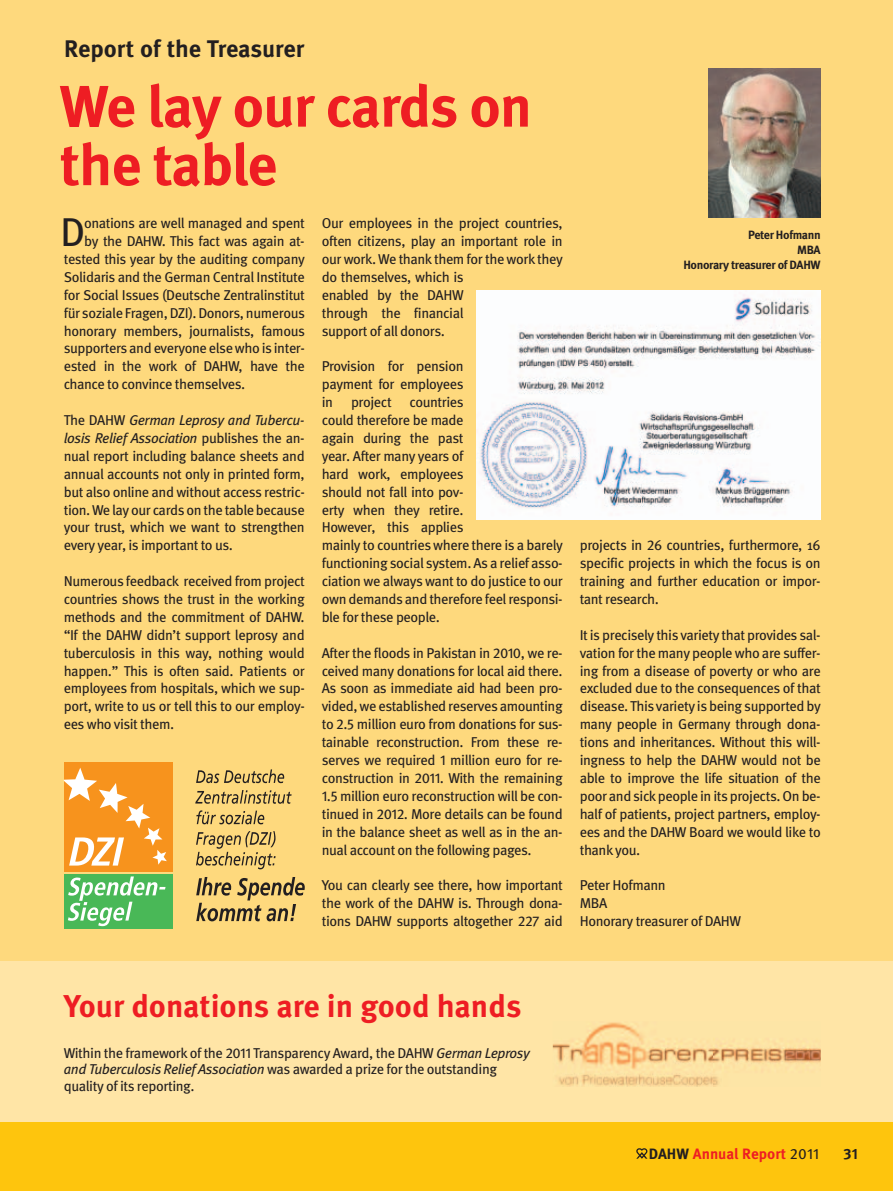
<style>
.page{position:relative;width:893px;height:1191px;background:#fff}
.page>*{position:absolute;margin:0;border:0;box-sizing:border-box;transform-origin:0 0}
.t1{font:700 58.5px/58.5px "Meta OT";letter-spacing:-.02em;color:#ee1d23}
.t2{font:40.2px "Meta OT";color:#231f20}
.t3{font:700 31.5px "Meta OT";color:#ee1d23}
.t4{font:700 24px "Meta OT";color:#231f20}
.t5{font:700 15px "Meta OT";color:#ee1d23}
.t6{font:700 15px "Meta OT";color:#231f20}
.t7{font:14.25px/17.9px "Meta OT";letter-spacing:-.03em;color:#231f20;text-align:justify}
.t8{font:700 12px/15px "Meta OT";letter-spacing:-.03em;color:#231f20;text-align:right}
.s1{font-style:italic}
.s2{color:#231f20}
.s3{font-weight:400;color:#231f20}
</style>
<div class="page">
<div style="left:0;top:952px;width:893px;height:183px;background:#ffe5a6"></div>
<div style="left:0;top:0;width:893px;height:960px;background:#fed97d"></div>
<img style="left:709px;top:68px;width:112px;height:149px">
<div style="left:0;top:1123px;width:893px;height:68px;background:#fec50d"></div>
<svg style="left:636px;top:1148px;width:11px;height:10px"></svg>
<img style="left:553px;top:1022px;width:268px;height:64px">
<img style="left:476px;top:291px;width:345px;height:228px">
<svg style="left:196px;top:769px;width:88px;height:14px"></svg>
<svg style="left:195px;top:790px;width:97px;height:13px"></svg>
<svg style="left:196px;top:810px;width:68px;height:14px"></svg>
<svg style="left:196px;top:831px;width:80px;height:38px"></svg>
<div style="left:64px;top:762px;width:109px;height:109px;background:#f7931d"></div>
<div style="left:64px;top:874px;width:109px;height:54px;background:#49b857"></div>
<svg style="left:68px;top:876px;width:98px;height:50px"></svg>
<svg style="left:64px;top:768px;width:103px;height:97px"></svg>
<svg style="left:196px;top:877px;width:109px;height:44px"></svg>
<h3 class="t4" style="left:64px;top:39px;width:242px">Report of the Treasurer</h3>
<h1 class="t1" style="left:60px;top:81px;width:474px">We lay our cards on the table</h1>
<h2 class="t2" style="left:60px;top:216px;width:27px">D</h2>
<p class="t7" style="left:84px;top:215px;width:222px">onations are well managed and spent</p>
<p class="t7" style="left:84px;top:233px;width:222px">by the DAHW. This fact was again at-</p>
<p class="t7" style="left:64px;top:251px;width:243px">tested this year by the auditing company</p>
<p class="t7" style="left:64px;top:269px;width:243px">Solidaris and the German Central Institute</p>
<p class="t7" style="left:64px;top:287px;width:243px">for Social Issues (Deutsche Zentralinstitut</p>
<p class="t7" style="left:64px;top:305px;width:243px">für soziale Fragen, DZI). Donors, numerous</p>
<p class="t7" style="left:64px;top:322px;width:243px">honorary members, journalists, famous</p>
<p class="t7" style="left:64px;top:340px;width:243px">supporters and everyone else who is inter-</p>
<p class="t7" style="left:64px;top:358px;width:243px">ested in the work of DAHW, have the</p>
<p class="t7" style="left:64px;top:376px;width:183px">chance to convince themselves.</p>
<p class="t7" style="left:64px;top:412px;width:243px">The DAHW <span class="s1">German Leprosy and Tubercu&shy;losis Relief Association</span> publishes the an&shy;nual report including balance sheets and annual accounts not only in printed form, but also online and without access restric&shy;tion. We lay our cards on the table because your trust, which we want to strengthen every year, is important to us.</p>
<p class="t7" style="left:64px;top:573px;width:243px">Numerous feedback received from project countries shows the trust in the working methods and the commitment of DAHW. “If the DAHW didn’t support leprosy and tuberculosis in this way, nothing would happen.” This is often said. Patients or employees from hospitals, which we sup&shy;port, write to us or tell this to our employ&shy;ees who visit them.</p>
<p class="t7" style="left:322px;top:215px;width:243px;text-align:left">Our employees in the project countries, often citizens, play an important role in our work. We thank them for the work they do themselves, which is<br>enabled by the DAHW<br>through the financial<br>support of all donors.</p>
<p class="t7" style="left:322px;top:358px;width:143px">Provision for pension payment for employees in</p>
<p class="t7" style="left:322px;top:394px;width:243px;text-align:left;text-indent:29px">project countries<br>could therefore be made<br>again during the past<br>year. After many years of<br>hard work, employees<br>should not fall into pov-<br>erty when they retire.<br>However, this applies<br>mainly to countries where there is a barely functioning social system. As a relief asso&shy;ciation we always want to do justice to our own demands and therefore feel responsi&shy;ble for these people.</p>
<p class="t7" style="left:322px;top:644px;width:243px">After the floods in Pakistan in 2010, we re&shy;ceived many donations for local aid there.<br>As soon as immediate aid had been pro&shy;vided, we established reserves amounting to 2.5 million euro from donations for sus&shy;tainable reconstruction. From these re&shy;serves we required 1 million euro for re&shy;construction in 2011. With the remaining 1.5 million euro reconstruction will be con&shy;tinued in 2012. More details can be found in the balance sheet as well as in the an&shy;nual account on the following pages.</p>
<p class="t7" style="left:322px;top:877px;width:243px">You can clearly see there, how important the work of the DAHW is. Through dona&shy;tions DAHW supports altogether 227 aid</p>
<p class="t8" style="left:683px;top:228px;width:139px">Peter Hofmann<br>MBA<br>Honorary treasurer of DAHW</p>
<p class="t7" style="left:580px;top:537px;width:243px">projects in 26 countries, furthermore, 16 specific projects in which the focus is on training and further education or impor&shy;tant research.</p>
<p class="t7" style="left:580px;top:627px;width:243px">It is precisely this variety that provides sal&shy;vation for the many people who are suffer&shy;ing from a disease of poverty or who are excluded due to the consequences of that disease. This variety is being supported by many people in Germany through dona&shy;tions and inheritances. Without this will&shy;ingness to help the DAHW would not be able to improve the life situation of the poor and sick people in its projects. On be&shy;half of patients, project partners, employ&shy;ees and the DAHW Board we would like to thank you.</p>
<p class="t7" style="left:580px;top:877px;width:163px;text-align:left">Peter Hofmann<br>MBA<br>Honorary treasurer of DAHW</p>
<h3 class="t3" style="left:64px;top:993px;width:459px">Your donations are in good hands</h3>
<p class="t7" style="left:64px;top:1045px;width:468px;line-height:16.5px;text-align:left">Within the framework of the 2011 Transparency Award, the DAHW <span class="s1">German Leprosy and Tuberculosis Relief Association</span> was awarded a prize for the outstanding quality of its reporting.</p>
<p class="t5" style="left:649px;top:1147px;width:172px"><span class="s2">DAHW</span> Annual Report <span class="s3">2011</span></p>
<p class="t6" style="left:844px;top:1147px;width:16px">31</p>
</div>
